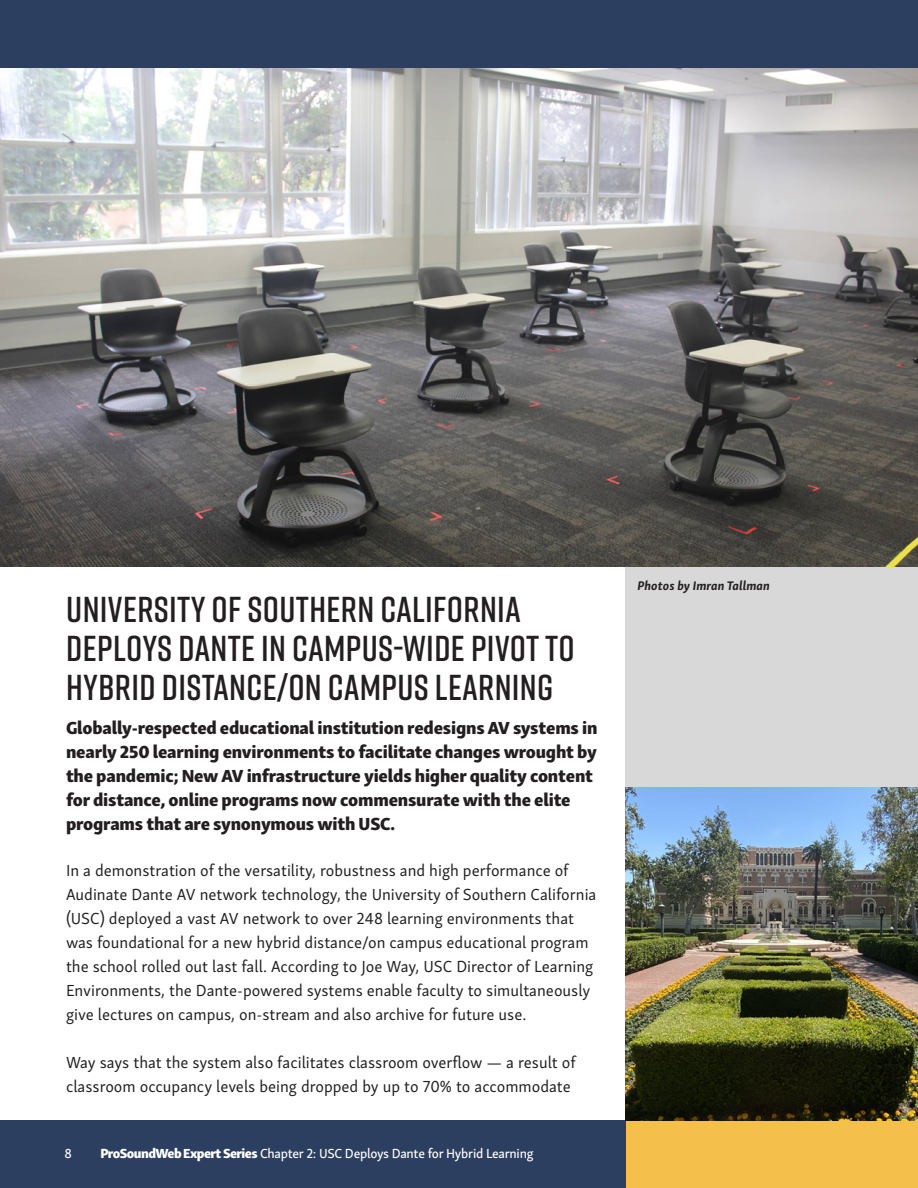
<style>
.page{position:relative;width:918px;height:1188px;background:#fff}
.page>*{position:absolute;margin:0;border:0;box-sizing:border-box;transform-origin:0 0}
.WP_headline{font:600 36px/39px "Rift";letter-spacing:.01em;color:#231f20}
.WP_subhead{font:18px/24px "Skolar Sans Eb";letter-spacing:-.01em;color:#231f20}
.WP_first_paragraph{font:16.5px/24px "Skolar Sans";color:#231f20}
.t1{font:13.5px "Skolar Sans Me";letter-spacing:-.02em;color:#fff}
.WP_caption{font:italic 700 12.75px "Skolar Sans";letter-spacing:.005em;color:#231f20}
.s1{font-family:"Skolar Sans Eb"}
</style>
<div class="page">
<div style="left:626px;top:446px;width:292px;height:742px;background:#d8d8d9"></div>
<div style="left:0;top:1120px;width:627px;height:68px;background:#2d3f60"></div>
<div style="left:626px;top:1120px;width:292px;height:68px;background:#f4bf4b"></div>
<img style="left:0;top:68px;width:918px;height:499px">
<div style="left:0;top:0;width:918px;height:68px;background:#2d3f60"></div>
<img style="left:626px;top:787px;width:292px;height:333px">
<p class="WP_headline" style="left:66px;top:589px;width:510px">UNIVERSITY OF SOUTHERN CALIFORNIA<br>DEPLOYS DANTE IN CAMPUS-WIDE PIVOT TO<br>HYBRID DISTANCE/ON CAMPUS LEARNING</p>
<p class="WP_subhead" style="left:66px;top:714px;width:533px">Globally-respected educational institution redesigns AV systems in nearly 250 learning environments to facilitate changes wrought by the pandemic; New AV infrastructure yields higher quality content for distance, online programs now commensurate with the elite programs that are synonymous with USC.</p>
<p class="WP_first_paragraph" style="left:66px;top:858px;width:532px">In a demonstration of the versatility, robustness and high performance of Audinate Dante AV network technology, the University of Southern California (USC) deployed a vast AV network to over 248 learning environments that was foundational for a new hybrid distance/on campus educational program the school rolled out last fall. According to Joe Way, USC Director of Learning Environments, the Dante-powered systems enable faculty to simultaneously give lectures on campus, on-stream and also archive for future use.</p>
<p class="WP_first_paragraph" style="left:66px;top:1050px;width:511px">Way says that the system also facilitates classroom overflow — a result of classroom occupancy levels being dropped by up to 70% to accommodate</p>
<p class="t1" style="left:64px;top:1143px;width:9px">8</p>
<p class="t1" style="left:100px;top:1143px;width:435px"><span class="s1">ProSoundWeb Expert Series</span> Chapter 2: USC Deploys Dante for Hybrid Learning</p>
<p class="WP_caption" style="left:638px;top:576px;width:134px">Photos by Imran Tallman</p>
</div>
